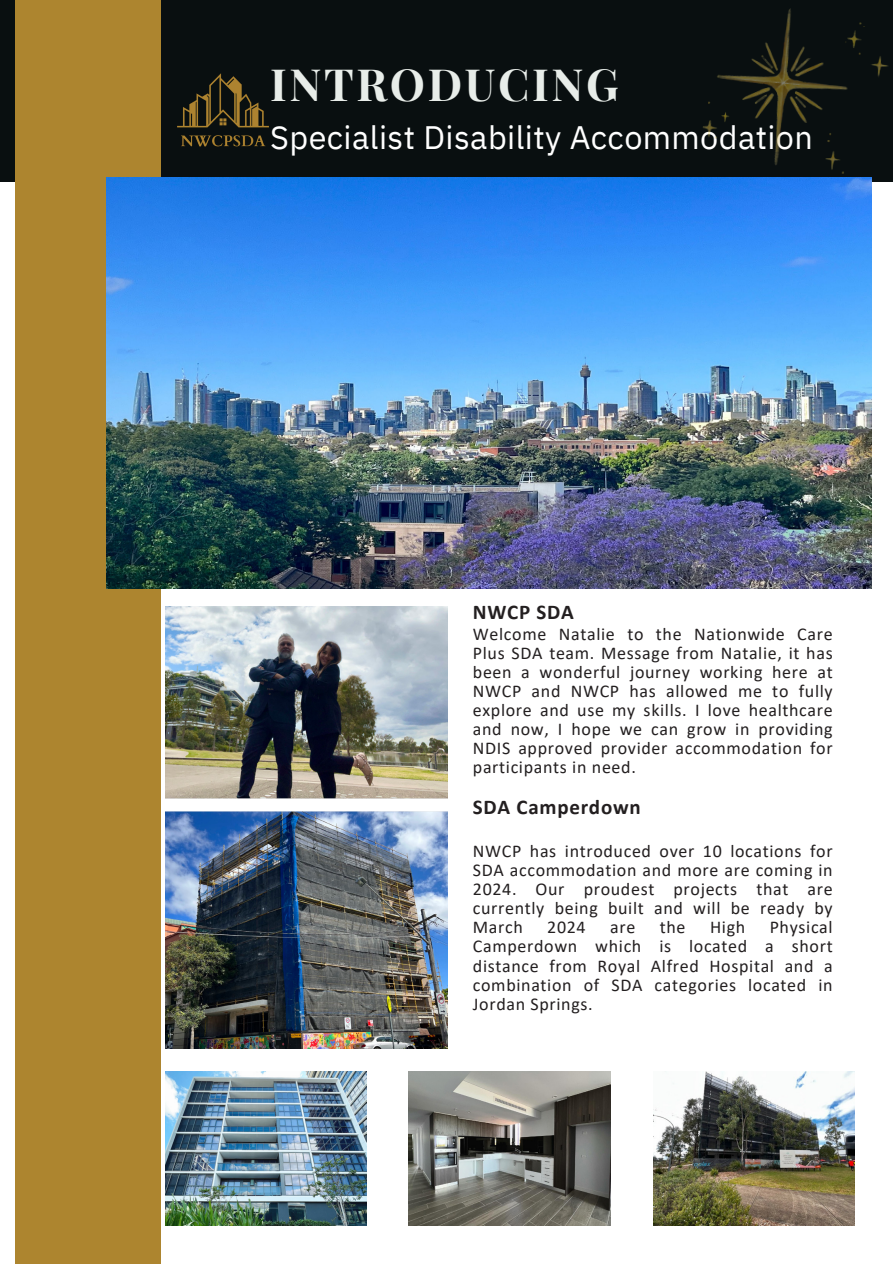
<style>
.page{position:relative;width:893px;height:1264px;background:#fff}
.page>*{position:absolute;margin:0;border:0;box-sizing:border-box;transform-origin:0 0}
.t1{font:700 44.4px "Playfair Display";letter-spacing:.06em;color:#e8ede9}
.t2{font:32.4px "IBM Plex Sans";letter-spacing:.01em;color:#fff}
.t3{font:700 21px "Calibri";letter-spacing:.035em;color:#231f20}
.t4{font:18px/19.2px "Calibri";letter-spacing:.035em;color:#231f20;text-align:justify}
</style>
<div class="page">
<div style="left:0;top:0;width:892px;height:181px;background:#090f10"></div>
<div style="left:16px;top:0;width:145px;height:1263px;background:#ad852f"></div>
<img style="left:177px;top:73px;width:92px;height:74px">
<img style="left:106px;top:177px;width:765px;height:411px">
<img style="left:165px;top:606px;width:282px;height:442px">
<img style="left:653px;top:1071px;width:201px;height:154px">
<img style="left:409px;top:1071px;width:201px;height:154px">
<img style="left:165px;top:1071px;width:202px;height:154px">
<img style="left:703px;top:8px;width:185px;height:166px">
<p class="t1" style="left:270px;top:53px;width:350px">INTRODUCING</p>
<p class="t2" style="left:270px;top:116px;width:544px">Specialist Disability Accommodation</p>
<p class="t3" style="left:473px;top:603px;width:103px">NWCP SDA</p>
<p class="t4" style="left:473px;top:625px;width:361px">Welcome Natalie to the Nationwide Care Plus SDA team. Message from Natalie, it has been a wonderful journey working here at NWCP and NWCP has allowed me to fully explore and use my skills. I love healthcare and now, I hope we can grow in providing NDIS approved provider accommodation for participants in need.</p>
<p class="t3" style="left:473px;top:798px;width:169px">SDA Camperdown</p>
<p class="t4" style="left:473px;top:842px;width:361px">NWCP has introduced over 10 locations for SDA accommodation and more are coming in 2024. Our proudest projects that are currently being built and will be ready by March</p>
<p class="t4" style="left:473px;top:919px;width:361px;text-indent:297px">Physical Camperdown which is located a short distance from Royal Alfred Hospital and a combination of SDA categories located in Jordan Springs.</p>
<p class="t4" style="left:547px;top:919px;width:40px">2024</p>
<p class="t4" style="left:610px;top:919px;width:27px">are</p>
<p class="t4" style="left:659px;top:919px;width:27px">the</p>
<p class="t4" style="left:710px;top:919px;width:37px">High</p>
</div>
